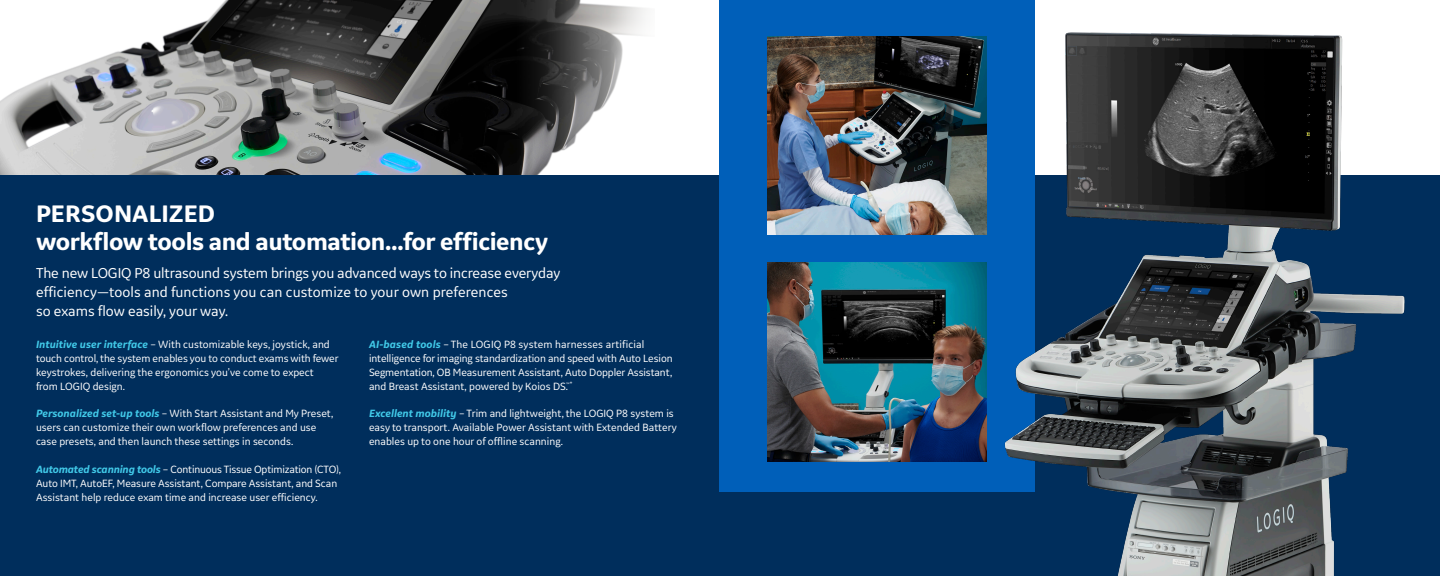
<style>
.page{position:relative;width:1440px;height:576px;background:#fff}
.page>*{position:absolute;margin:0;border:0;box-sizing:border-box;transform-origin:0 0}
.t1{font:700 25px/28px "GE Inspira Sans";letter-spacing:-.015em;color:#fff}
.t2{font:15px/19px "GE Inspira Sans";color:#fff}
.t3{font:11px/14px "GE Inspira Sans";color:#fff}
.s1{font-weight:700;font-style:italic;color:#41c9e8}
</style>
<div class="page">
<img style="left:0;top:0;width:647px;height:175px">
<div style="left:0;top:175px;width:1440px;height:401px;background:#002e5c"></div>
<div style="left:720px;top:0;width:315px;height:492px;background:#005fb9"></div>
<img style="left:768px;top:36px;width:219px;height:199px">
<img style="left:768px;top:263px;width:219px;height:199px">
<img style="left:1004px;top:32px;width:401px;height:544px">
<p class="t1" style="left:36px;top:199px;width:514px">PERSONALIZED<br>workflow tools and automation…for efficiency</p>
<p class="t2" style="left:36px;top:263px;width:526px">The new LOGIQ P8 ultrasound system brings you advanced ways to increase everyday efficiency—tools and functions you can customize to your own preferences<br>so exams flow easily, your way.</p>
<p class="t3" style="left:36px;top:337px;width:304px"><span class="s1">Intuitive user interface</span> – With customizable keys, joystick, and touch control, the system enables you to conduct exams with fewer keystrokes, delivering the ergonomics you’ve come to expect<br>from LOGIQ design.</p>
<p class="t3" style="left:36px;top:406px;width:299px"><span class="s1">Personalized set-up tools</span> – With Start Assistant and My Preset, users can customize their own workflow preferences and use case presets, and then launch these settings in seconds.</p>
<p class="t3" style="left:36px;top:462px;width:307px"><span class="s1">Automated scanning tools</span> – Continuous Tissue Optimization (CTO),<br>Auto IMT, AutoEF, Measure Assistant, Compare Assistant, and Scan<br>Assistant help reduce exam time and increase user efficiency.</p>
<p class="t3" style="left:369px;top:337px;width:305px"><span class="s1">AI-based tools</span> – The LOGIQ P8 system harnesses artificial intelligence for imaging standardization and speed with Auto Lesion Segmentation, OB Measurement Assistant, Auto Doppler Assistant, and Breast Assistant, powered by Koios DS.<sup>™</sup><sup>*</sup></p>
<p class="t3" style="left:369px;top:406px;width:309px"><span class="s1">Excellent mobility</span> – Trim and lightweight, the LOGIQ P8 system is easy to transport. Available Power Assistant with Extended Battery enables up to one hour of offline scanning.</p>
</div>
